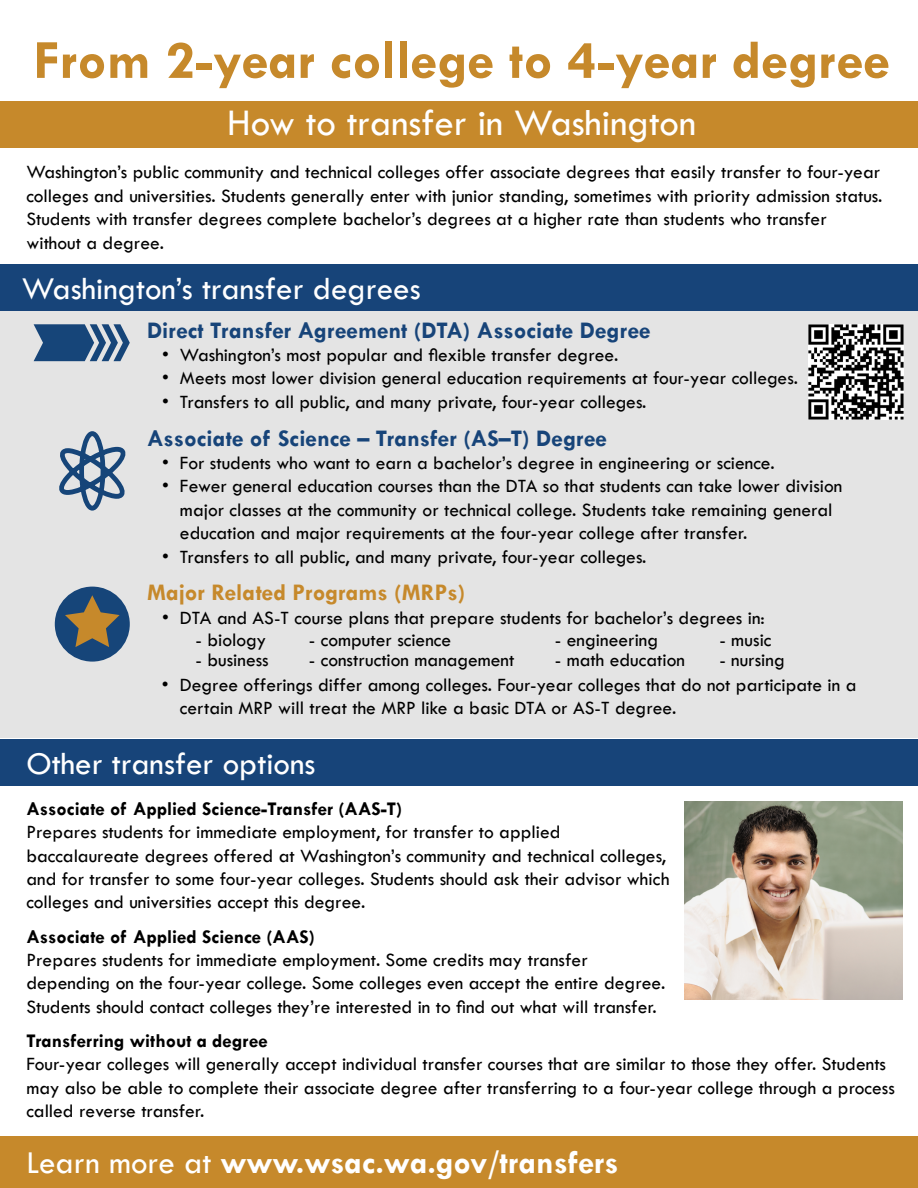
<style>
.page{position:relative;width:918px;height:1188px;background:#fff}
.page>*{position:absolute;margin:0;border:0;box-sizing:border-box;transform-origin:0 0}
.t1{font:700 55.5px "Tw Cen";color:#c6892b}
.t2{font:39px "Tw Cen";color:#fff}
.t3{font:33px "Tw Cen";color:#fff}
.t4{font:700 33px "Tw Cen";color:#fff}
.t5{font:700 24px "Tw Cen";color:#174479}
.t6{font:700 24px "Tw Cen";color:#c6892b}
.t7{font:19.5px/23.4px "Tw Cen";color:#000}
.t8{font:700 19.5px "Tw Cen";color:#000}
.s1{font-weight:400}
</style>
<div class="page">
<div style="left:0;top:101px;width:918px;height:47px;background:#c6892b"></div>
<div style="left:0;top:264px;width:918px;height:47px;background:#174479"></div>
<div style="left:0;top:311px;width:918px;height:427px;background:#e4e4e4"></div>
<img style="left:684px;top:802px;width:219px;height:198px">
<div style="left:0;top:739px;width:918px;height:47px;background:#174479"></div>
<div style="left:55px;top:587px;width:75px;height:75px;background:#164579;border-radius:50%"></div>
<svg style="left:65px;top:595px;width:55px;height:52px"></svg>
<svg style="left:59px;top:431px;width:67px;height:80px"></svg>
<svg style="left:34px;top:324px;width:96px;height:37px"></svg>
<img style="left:808px;top:324px;width:96px;height:96px">
<div style="left:0;top:1137px;width:918px;height:51px;background:#c6892b"></div>
<h1 class="t1" style="left:33px;top:27px;width:858px">From 2-year college to 4-year degree</h1>
<h2 class="t2" style="left:227px;top:99px;width:471px">How to transfer in Washington</h2>
<p class="t7" style="left:26px;top:160px;width:858px">Washington’s public community and technical colleges offer associate degrees that easily transfer to four-year colleges and universities. Students generally enter with junior standing, sometimes with priority admission status.<br>Students with transfer degrees complete bachelor’s degrees at a higher rate than students who transfer without a degree.</p>
<h3 class="t3" style="left:22px;top:269px;width:400px">Washington’s transfer degrees</h3>
<p class="t5" style="left:147px;top:316px;width:505px">Direct Transfer Agreement (DTA) Associate Degree</p>
<p class="t7" style="left:162px;top:343px;width:458px">• Washington’s most popular and flexible transfer degree.</p>
<p class="t7" style="left:162px;top:366px;width:637px">• Meets most lower division general education requirements at four-year colleges.</p>
<p class="t7" style="left:162px;top:390px;width:486px">• Transfers to all public, and many private, four-year colleges.</p>
<p class="t5" style="left:147px;top:424px;width:462px">Associate of Science – Transfer (AS–T) Degree</p>
<p class="t7" style="left:162px;top:451px;width:614px">• For students who want to earn a bachelor’s degree in engineering or science.</p>
<p class="t7" style="left:180px;top:474px;width:664px;text-indent:-18px">• Fewer general education courses than the DTA so that students can take lower division major classes at the community or technical college. Students take remaining general education and major requirements at the four-year college after transfer.</p>
<p class="t7" style="left:162px;top:545px;width:486px">• Transfers to all public, and many private, four-year colleges.</p>
<p class="t6" style="left:147px;top:578px;width:320px">Major Related Programs (MRPs)</p>
<p class="t7" style="left:162px;top:606px;width:604px">• DTA and AS-T course plans that prepare students for bachelor’s degrees in:</p>
<p class="t7" style="left:196px;top:628px;width:72px">- biology</p>
<p class="t7" style="left:309px;top:628px;width:144px">- computer science</p>
<p class="t7" style="left:555px;top:628px;width:105px">- engineering</p>
<p class="t7" style="left:719px;top:628px;width:54px">- music</p>
<p class="t7" style="left:196px;top:648px;width:75px">- business</p>
<p class="t7" style="left:309px;top:648px;width:207px">- construction management</p>
<p class="t7" style="left:555px;top:648px;width:132px">- math education</p>
<p class="t7" style="left:719px;top:648px;width:67px">- nursing</p>
<p class="t7" style="left:180px;top:673px;width:678px;text-indent:-18px">• Degree offerings differ among colleges. Four-year colleges that do not participate in a certain MRP will treat the MRP like a basic DTA or AS-T degree.</p>
<h3 class="t3" style="left:26px;top:743px;width:291px">Other transfer options</h3>
<p class="t8" style="left:26px;top:797px;width:377px">Associate of Applied Science-Transfer (AAS-T)</p>
<p class="t7" style="left:26px;top:820px;width:645px">Prepares students for immediate employment, for transfer to applied baccalaureate degrees offered at Washington’s community and technical colleges, and for transfer to some four-year colleges. Students should ask their advisor which colleges and universities accept this degree.</p>
<p class="t8" style="left:26px;top:925px;width:290px">Associate of Applied Science (AAS)</p>
<p class="t7" style="left:26px;top:948px;width:641px">Prepares students for immediate employment. Some credits may transfer depending on the four-year college. Some colleges even accept the entire degree.<br>Students should contact colleges they’re interested in to find out what will transfer.</p>
<p class="t8" style="left:26px;top:1029px;width:243px">Transferring without a degree</p>
<p class="t7" style="left:26px;top:1052px;width:870px">Four-year colleges will generally accept individual transfer courses that are similar to those they offer. Students may also be able to complete their associate degree after transferring to a four-year college through a process called reverse transfer.</p>
<h3 class="t4" style="left:26px;top:1142px;width:594px"><span class="s1">Learn more at</span> www.wsac.wa.gov/transfers</h3>
</div>
